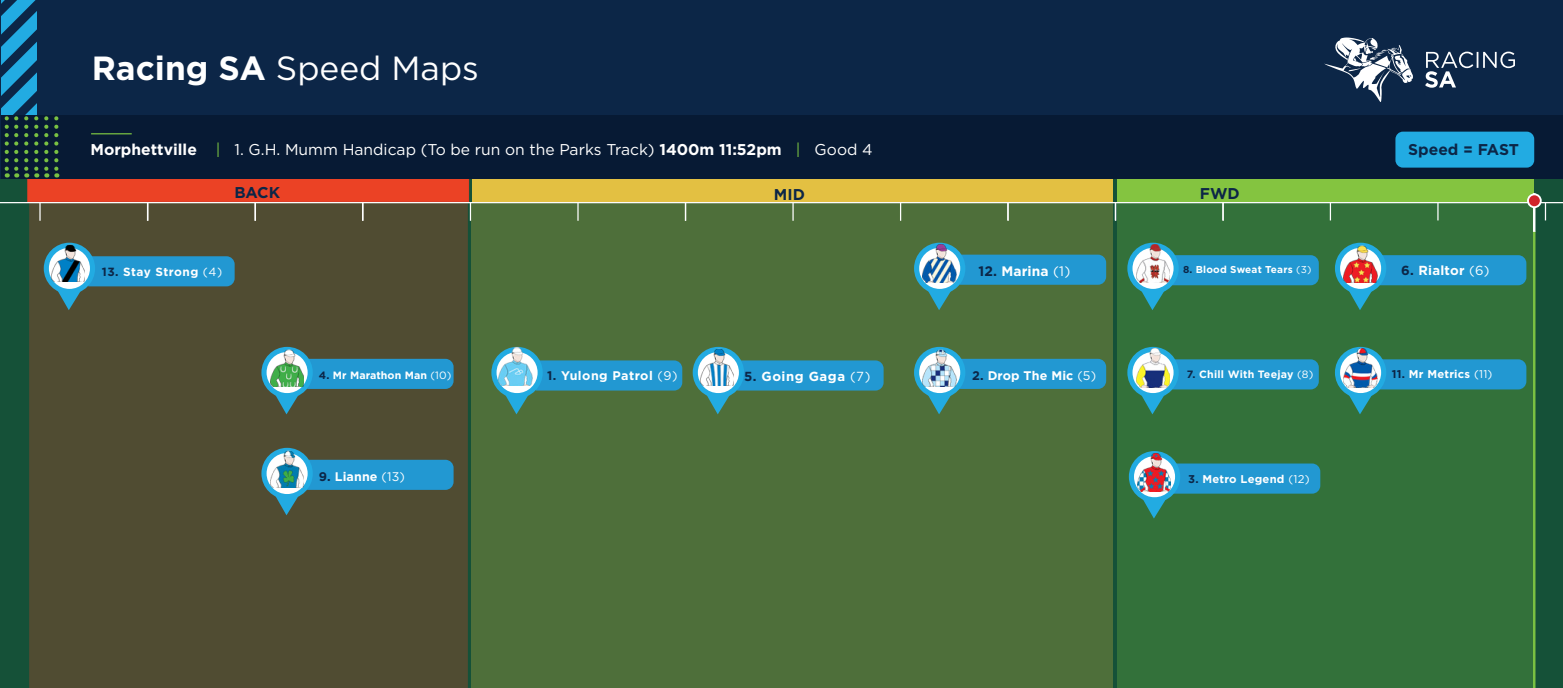
<style>
.page{position:relative;width:1563px;height:688px;background:#fff}
.page>*{position:absolute;margin:0;border:0;box-sizing:border-box;transform-origin:0 0}
.t1{font:33.5px "Gotham HTF";color:#fff}
.t2{font:15.62px "Gotham HTF";color:#fff}
.t3{font:700 15.62px "Gotham HTF";color:#0c2647}
.t4{font:700 13.75px "Gotham HTF";letter-spacing:.01em;color:#fff}
.t5{font:700 13.12px "Gotham HTF";letter-spacing:.04em;color:#fff}
.t6{font:700 13.12px "Gotham HTF";letter-spacing:.02em;color:#fff}
.t7{font:700 12.5px "Gotham HTF";letter-spacing:.01em;color:#fff}
.t8{font:700 12.5px "Gotham HTF";letter-spacing:.04em;color:#fff}
.t9{font:700 11.88px "Gotham HTF";letter-spacing:.04em;color:#fff}
.t10{font:700 11.25px "Gotham HTF";letter-spacing:.02em;color:#fff}
.t11{font:700 10.62px "Gotham HTF";letter-spacing:.01em;color:#fff}
.t12{font:700 10px "Gotham HTF";letter-spacing:.02em;color:#fff}
.s1{font-weight:700}
.s2{color:#79c142}
.s3{color:#0c2647}
.s4{font-family:"Gotham";font-weight:400}
</style>
<div class="page">
<div style="left:0;top:178px;width:1562px;height:510px;background:#155138"></div>
<div style="left:28px;top:178px;width:441px;height:24px;background:#eb4225;border:1px solid #eb3e26"></div>
<div style="left:472px;top:179px;width:640px;height:23px;background:#e3c042"></div>
<div style="left:1117px;top:179px;width:416px;height:23px;background:#84c440"></div>
<div style="left:29px;top:203px;width:439px;height:485px;background:#504c32"></div>
<div style="left:471px;top:202px;width:641px;height:486px;background:#4e6f3a"></div>
<div style="left:1117px;top:203px;width:415px;height:485px;background:#33713a"></div>
<div style="left:0;top:0;width:1562px;height:178px;background:#0c2647"></div>
<hr style="left:0;top:202px;width:1562px;height:1px;background:#fff">
<div style="left:1px;top:115px;width:1561px;height:63px;background:#071a34"></div>
<svg style="left:470px;top:203px;width:1px;height:18px"></svg>
<svg style="left:577px;top:203px;width:1px;height:18px"></svg>
<hr style="left:91px;top:133px;width:41px;height:1px;background:#79c142">
<svg style="left:1425px;top:52px;width:90px;height:36px"></svg>
<svg style="left:1324px;top:37px;width:89px;height:65px"></svg>
<svg style="left:685px;top:203px;width:1px;height:18px"></svg>
<svg style="left:792px;top:203px;width:1px;height:18px"></svg>
<svg style="left:900px;top:203px;width:1px;height:18px"></svg>
<svg style="left:44px;top:116px;width:4px;height:61px"></svg>
<svg style="left:54px;top:116px;width:4px;height:61px"></svg>
<svg style="left:1px;top:0;width:37px;height:177px"></svg>
<hr style="left:1532px;top:231px;width:3px;height:457px;background:#79c142">
<hr style="left:1532px;top:193px;width:3px;height:39px;background:#fff">
<div style="left:1528px;top:194px;width:12px;height:13px;background:#d1232a;border-radius:50%"></div>
<div style="left:1527px;top:193px;width:14px;height:15px;border:2px solid #fff;border-radius:50%"></div>
<svg style="left:1007px;top:203px;width:1px;height:18px"></svg>
<svg style="left:1114px;top:203px;width:2px;height:18px"></svg>
<svg style="left:1222px;top:203px;width:1px;height:18px"></svg>
<svg style="left:1329px;top:203px;width:2px;height:17px"></svg>
<svg style="left:1437px;top:203px;width:1px;height:17px"></svg>
<svg style="left:1544px;top:203px;width:2px;height:17px"></svg>
<svg style="left:39px;top:203px;width:2px;height:18px"></svg>
<svg style="left:147px;top:203px;width:1px;height:18px"></svg>
<svg style="left:254px;top:203px;width:2px;height:18px"></svg>
<svg style="left:362px;top:203px;width:1px;height:18px"></svg>
<svg style="left:914px;top:347px;width:192px;height:67px"></svg>
<img style="left:922px;top:348px;width:34px;height:39px">
<svg style="left:914px;top:243px;width:192px;height:67px"></svg>
<img style="left:922px;top:244px;width:34px;height:39px">
<svg style="left:1127px;top:243px;width:191px;height:67px"></svg>
<img style="left:1136px;top:244px;width:33px;height:39px">
<svg style="left:1127px;top:347px;width:191px;height:67px"></svg>
<img style="left:1136px;top:349px;width:33px;height:38px">
<svg style="left:1129px;top:451px;width:191px;height:67px"></svg>
<img style="left:1137px;top:453px;width:34px;height:38px">
<svg style="left:1335px;top:243px;width:191px;height:67px"></svg>
<img style="left:1343px;top:244px;width:34px;height:39px">
<svg style="left:692px;top:351px;width:191px;height:63px"></svg>
<img style="left:700px;top:347px;width:33px;height:38px">
<svg style="left:491px;top:352px;width:191px;height:62px"></svg>
<img style="left:499px;top:347px;width:33px;height:38px">
<svg style="left:1335px;top:347px;width:191px;height:67px"></svg>
<img style="left:1343px;top:349px;width:34px;height:38px">
<svg style="left:261px;top:347px;width:192px;height:67px;background:#3f717b"></svg>
<img style="left:270px;top:348px;width:34px;height:39px">
<svg style="left:261px;top:448px;width:192px;height:67px;background:#3f717b"></svg>
<img style="left:270px;top:449px;width:34px;height:39px">
<svg style="left:44px;top:243px;width:191px;height:67px;background:#40727c"></svg>
<img style="left:51px;top:243px;width:34px;height:38px">
<div style="left:1395px;top:132px;width:139px;height:36px;background:#22abe2;border-radius:8px"></div>
<p class="t1" style="left:92px;top:49px;width:389px"><span class="s1">Racing SA</span> Speed Maps</p>
<p class="t2" style="left:90px;top:141px;width:783px"><span class="s1">Morphettville</span> <span class="s2">|</span> 1. G.H. Mumm Handicap (To be run on the Parks Track) <span class="s1">1400m 11:52pm</span> <span class="s2">|</span> Good 4</p>
<p class="t3" style="left:234px;top:184px;width:47px">BACK</p>
<p class="t3" style="left:774px;top:185px;width:33px">MID</p>
<p class="t3" style="left:1199px;top:184px;width:41px">FWD</p>
<p class="t3" style="left:1408px;top:141px;width:112px">Speed = FAST</p>
<p class="t9" style="left:102px;top:265px;width:122px"><span class="s3">13.</span> Stay Strong <span class="s4">(4)</span></p>
<p class="t4" style="left:978px;top:263px;width:93px"><span class="s3">12.</span> Marina <span class="s4">(1)</span></p>
<p class="t12" style="left:1183px;top:264px;width:130px"><span class="s3">8.</span> Blood Sweat Tears <span class="s4">(3)</span></p>
<p class="t6" style="left:1401px;top:262px;width:90px"><span class="s3">6.</span> Rialtor <span class="s4">(6)</span></p>
<p class="t11" style="left:319px;top:369px;width:134px"><span class="s3">4.</span> Mr Marathon Man <span class="s4">(10)</span></p>
<p class="t8" style="left:547px;top:368px;width:132px"><span class="s3">1.</span> Yulong Patrol <span class="s4">(9)</span></p>
<p class="t5" style="left:744px;top:368px;width:128px"><span class="s3">5.</span> Going Gaga <span class="s4">(7)</span></p>
<p class="t10" style="left:1391px;top:367px;width:102px"><span class="s3">11.</span> Mr Metrics <span class="s4">(11)</span></p>
<p class="t11" style="left:1186px;top:367px;width:128px"><span class="s3">7.</span> Chill With Teejay <span class="s4">(8)</span></p>
<p class="t7" style="left:972px;top:368px;width:125px"><span class="s3">2.</span> Drop The Mic <span class="s4">(5)</span></p>
<p class="t7" style="left:319px;top:469px;width:87px"><span class="s3">9.</span> Lianne <span class="s4">(13)</span></p>
<p class="t10" style="left:1188px;top:473px;width:123px"><span class="s3">3.</span> Metro Legend <span class="s4">(12)</span></p>
</div>
